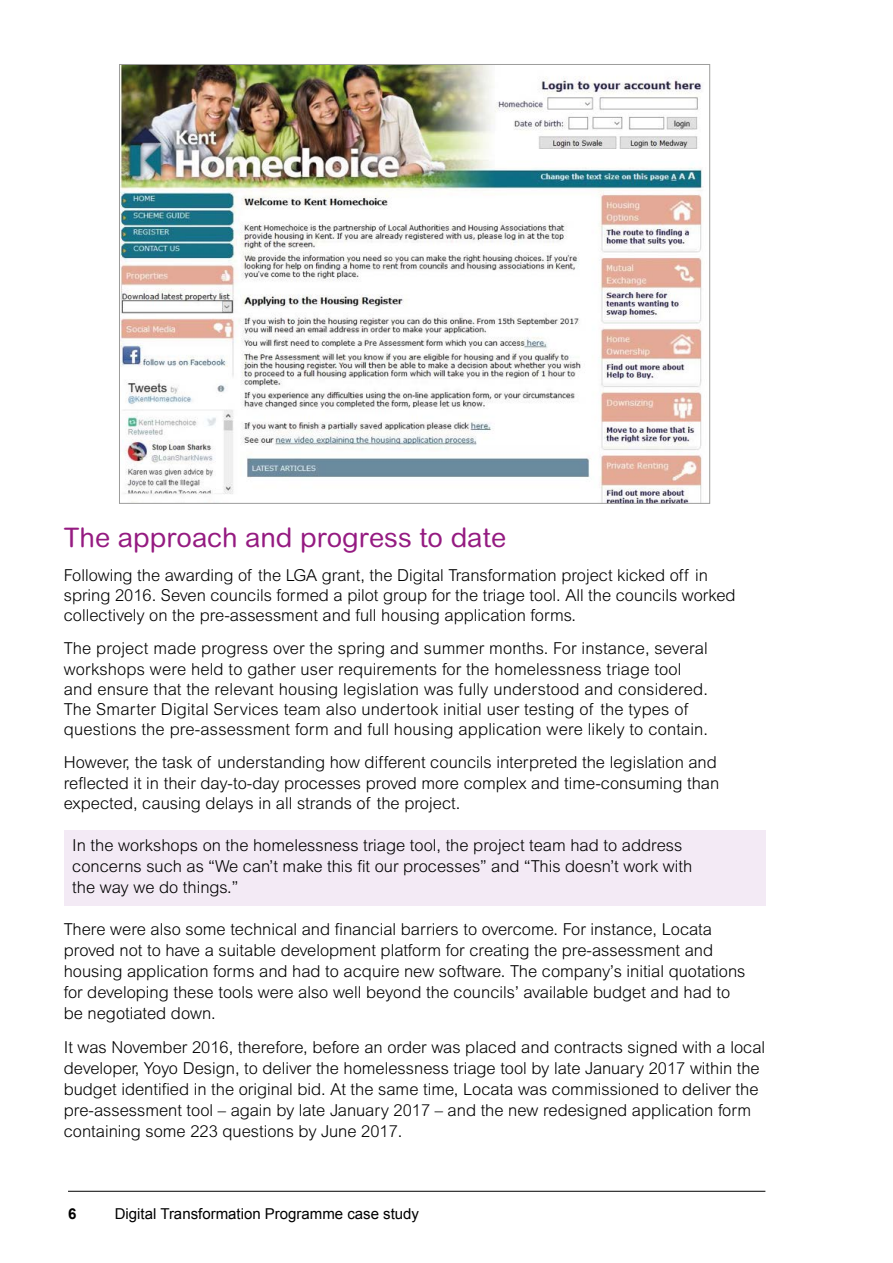
<style>
.page{position:relative;width:893px;height:1263px;background:#fff}
.page>*{position:absolute;margin:0;border:0;box-sizing:border-box;transform-origin:0 0}
.t1{font:27px "Arial Rounded MT";color:#951b81}
.t2{font:300 16.5px/21px "Arial MT Std";color:#000}
.t3{font:15px "Arial";color:#000}
.t4{font:700 15px "Arial";color:#000}
</style>
<div class="page">
<hr style="left:68px;top:1191px;width:697px;height:1px;background:#000">
<div style="left:64px;top:831px;width:701px;height:75px;background:#f3eaf5"></div>
<img style="left:121px;top:66px;width:582px;height:436px">
<h1 class="t1" style="left:64px;top:522px;width:444px">The approach and progress to date</h1>
<p class="t2" style="left:64px;top:565px;width:673px;line-height:20.2px">Following the awarding of the LGA grant, the Digital Transformation project kicked off in spring 2016. Seven councils formed a pilot group for the triage tool. All the councils worked collectively on the pre-assessment and full housing application forms.</p>
<p class="t2" style="left:64px;top:638px;width:646px;line-height:20.2px">The project made progress over the spring and summer months. For instance, several workshops were held to gather user requirements for the homelessness triage tool and ensure that the relevant housing legislation was fully understood and considered.<br>The Smarter Digital Services team also undertook initial user testing of the types of questions the pre-assessment form and full housing application were likely to contain.</p>
<p class="t2" style="left:64px;top:752px;width:657px;line-height:20.2px">However, the task of understanding how different councils interpreted the legislation and reflected it in their day-to-day processes proved more complex and time-consuming than expected, causing delays in all strands of the project.</p>
<p class="t2" style="left:72px;top:835px;width:621px">In the workshops on the homelessness triage tool, the project team had to address concerns such as “We can’t make this fit our processes” and “This doesn’t work with the way we do things.”</p>
<p class="t2" style="left:64px;top:919px;width:683px">There were also some technical and financial barriers to overcome. For instance, Locata proved not to have a suitable development platform for creating the pre-assessment and housing application forms and had to acquire new software. The company’s initial quotations for developing these tools were also well beyond the councils’ available budget and had to be negotiated down.</p>
<p class="t2" style="left:64px;top:1037px;width:703px">It was November 2016, therefore, before an order was placed and contracts signed with a local developer, Yoyo Design, to deliver the homelessness triage tool by late January 2017 within the budget identified in the original bid. At the same time, Locata was commissioned to deliver the pre-assessment tool – again by late January 2017 – and the new redesigned application form containing some 223 questions by June 2017.</p>
<p class="t4" style="left:68px;top:1203px;width:10px">6</p>
<p class="t3" style="left:115px;top:1203px;width:306px">Digital Transformation Programme case study</p>
</div>
